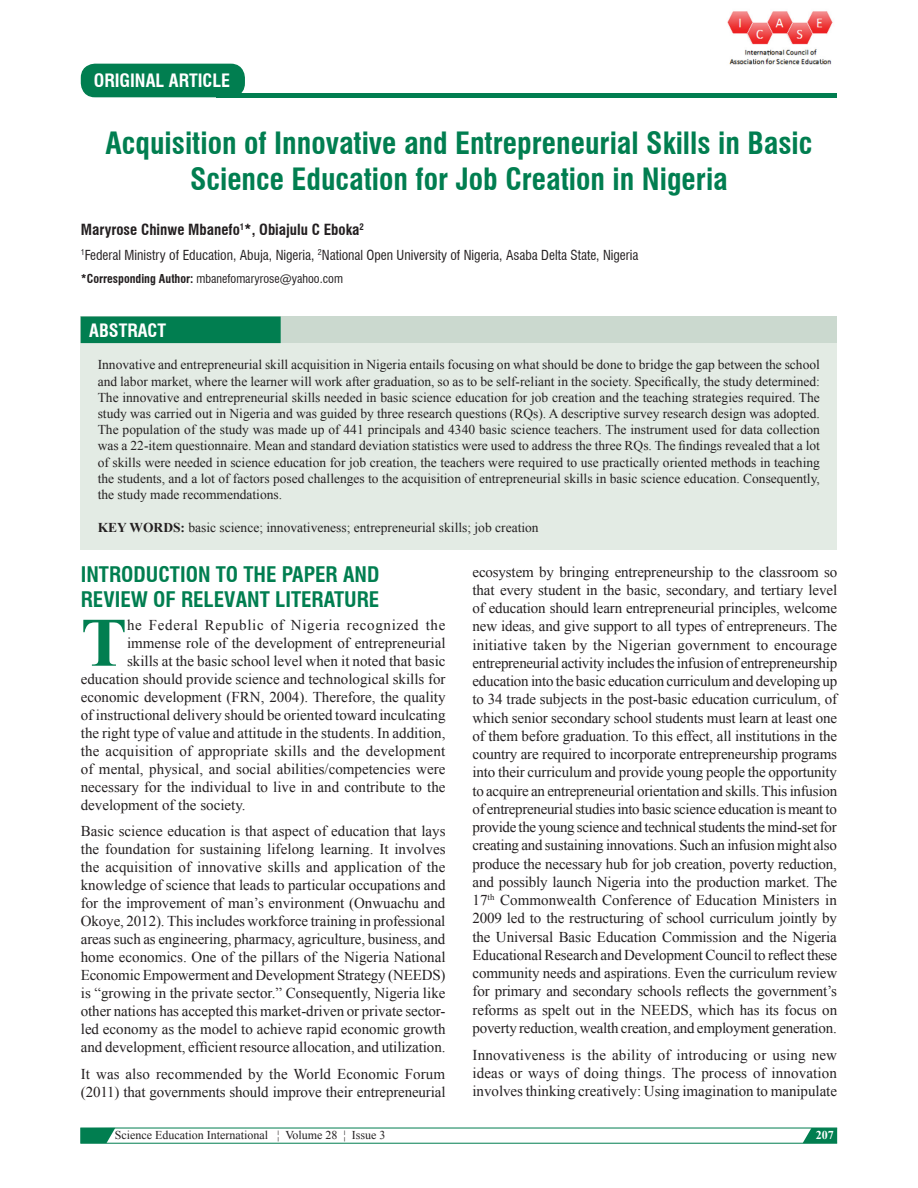
<style>
.page{position:relative;width:918px;height:1188px;background:#fff}
.page>*{position:absolute;margin:0;border:0;box-sizing:border-box;transform-origin:0 0}
.Dorp_caps{font:700 69.3px "Times New Roman";color:#017e50}
.AT{font:700 condensed 30px/36px "Swiss 721 BT";color:#017e50;text-align:center}
.t1{font:700 condensed 21px/25.2px "Swiss 721 BT";color:#017e50}
.AH{font:700 condensed 18px "Swiss 721 BT";color:#fff}
.ABSH{font:700 condensed 18px "Swiss 721 BT";color:#fff}
.TX{font:15px/18.3px "Times New Roman";letter-spacing:-.005em;color:#231f20;text-align:justify}
.Dorp_caps-2{font:15px "Times New Roman";color:#231f20}
.Dorp_caps-3{font:15px "Times New Roman";letter-spacing:.045em;color:#231f20}
.AU{font:700 condensed 15px "Swiss 721 BT";color:#231f20}
.ABS{font:13.5px/16.2px "Times New Roman";color:#231f20;text-align:justify}
.AFF{font:condensed 13.5px "Swiss 721 BT";color:#231f20}
.KWD{font:13.5px "Times New Roman";color:#231f20}
.ADD{font:condensed 12px "Swiss 721 BT";color:#231f20}
.t2{font:12px "Times New Roman";color:#231f20}
.t3{font:700 12px "Times New Roman";color:#fff}
.s1{font-weight:700}
</style>
<div class="page">
<svg style="left:80px;top:1128px;width:758px;height:16px"></svg>
<hr style="left:216px;top:93px;width:621px;height:4px;background:#017e50">
<div style="left:82px;top:64px;width:162px;height:33px;background:#017e50;border-radius:13px"></div>
<div style="left:81px;top:64px;width:164px;height:33px;border:2px solid #017e50;border-radius:13px"></div>
<div style="left:81px;top:343px;width:756px;height:206px;background:#e3ebe4"></div>
<img style="left:727px;top:11px;width:106px;height:54px">
<div style="left:81px;top:317px;width:756px;height:26px;background:#cbd9cf"></div>
<div style="left:81px;top:317px;width:200px;height:26px;background:#017e50"></div>
<p class="AH" style="left:94px;top:70px;width:138px">ORIGINAL ARTICLE</p>
<p class="AT" style="left:105px;top:125px;width:709px">Acquisition of Innovative and Entrepreneurial Skills in Basic<br>Science Education for Job Creation in Nigeria</p>
<p class="AU" style="left:81px;top:220px;width:285px">Maryrose Chinwe Mbanefo<sup>1</sup>*, Obiajulu C Eboka<sup>2</sup></p>
<p class="AFF" style="left:81px;top:247px;width:559px"><sup>1</sup>Federal Ministry of Education, Abuja, Nigeria, <sup>2</sup>National Open University of Nigeria, Asaba Delta State, Nigeria</p>
<p class="ADD" style="left:81px;top:271px;width:264px"><span class="s1">*Corresponding Author:</span> mbanefomaryrose@yahoo.com</p>
<p class="ABSH" style="left:89px;top:319px;width:78px">ABSTRACT</p>
<p class="ABS" style="left:98px;top:356px;width:724px">Innovative and entrepreneurial skill acquisition in Nigeria entails focusing on what should be done to bridge the gap between the school and labor market, where the learner will work after graduation, so as to be self-reliant in the society. Specifically, the study determined:<br>The innovative and entrepreneurial skills needed in basic science education for job creation and the teaching strategies required. The study was carried out in Nigeria and was guided by three research questions (RQs). A descriptive survey research design was adopted.<br>The population of the study was made up of 441 principals and 4340 basic science teachers. The instrument used for data collection was a 22-item questionnaire. Mean and standard deviation statistics were used to address the three RQs. The findings revealed that a lot of skills were needed in science education for job creation, the teachers were required to use practically oriented methods in teaching the students, and a lot of factors posed challenges to the acquisition of entrepreneurial skills in basic science education. Consequently, the study made recommendations.</p>
<p class="KWD" style="left:98px;top:518px;width:442px"><span class="s1">KEY WORDS:</span> basic science; innovativeness; entrepreneurial skills; job creation</p>
<h1 class="t1" style="left:81px;top:562px;width:300px">INTRODUCTION TO THE PAPER AND<br>REVIEW OF RELEVANT LITERATURE</h1>
<p class="Dorp_caps" style="left:81px;top:593px;width:48px">T</p>
<p class="Dorp_caps-3" style="left:127px;top:614px;width:320px">he Federal Republic of Nigeria recognized the</p>
<p class="Dorp_caps-2" style="left:127px;top:632px;width:320px">immense role of the development of entrepreneurial</p>
<p class="Dorp_caps-2" style="left:127px;top:650px;width:320px">skills at the basic school level when it noted that basic</p>
<p class="Dorp_caps-2" style="left:81px;top:668px;width:366px">education should provide science and technological skills for</p>
<p class="Dorp_caps-2" style="left:81px;top:686px;width:366px">economic development (FRN, 2004). Therefore, the quality</p>
<p class="Dorp_caps-2" style="left:81px;top:704px;width:366px">of instructional delivery should be oriented toward inculcating</p>
<p class="Dorp_caps-2" style="left:81px;top:722px;width:366px">the right type of value and attitude in the students. In addition,</p>
<p class="Dorp_caps-2" style="left:81px;top:740px;width:366px">the acquisition of appropriate skills and the development</p>
<p class="Dorp_caps-2" style="left:81px;top:758px;width:366px">of mental, physical, and social abilities/competencies were</p>
<p class="Dorp_caps-2" style="left:81px;top:776px;width:366px">necessary for the individual to live in and contribute to the</p>
<p class="Dorp_caps-2" style="left:81px;top:794px;width:166px">development of the society.</p>
<p class="TX" style="left:81px;top:822px;width:366px">Basic science education is that aspect of education that lays the foundation for sustaining lifelong learning. It involves the acquisition of innovative skills and application of the knowledge of science that leads to particular occupations and for the improvement of man’s environment (Onwuachu and Okoye, 2012). This includes workforce training in professional areas such as engineering, pharmacy, agriculture, business, and home economics. One of the pillars of the Nigeria National Economic Empowerment and Development Strategy (NEEDS) is “growing in the private sector.” Consequently, Nigeria like other nations has accepted this market-driven or private sector&shy;led economy as the model to achieve rapid economic growth and development, efficient resource allocation, and utilization.</p>
<p class="TX" style="left:81px;top:1064px;width:366px">It was also recommended by the World Economic Forum (2011) that governments should improve their entrepreneurial</p>
<p class="TX" style="left:472px;top:562px;width:366px">ecosystem by bringing entrepreneurship to the classroom so that every student in the basic, secondary, and tertiary level of education should learn entrepreneurial principles, welcome new ideas, and give support to all types of entrepreneurs. The initiative taken by the Nigerian government to encourage entrepreneurial activity includes the infusion of entrepreneurship education into the basic education curriculum and developing up to 34 trade subjects in the post-basic education curriculum, of which senior secondary school students must learn at least one of them before graduation. To this effect, all institutions in the country are required to incorporate entrepreneurship programs into their curriculum and provide young people the opportunity to acquire an entrepreneurial orientation and skills. This infusion of entrepreneurial studies into basic science education is meant to provide the young science and technical students the mind-set for creating and sustaining innovations. Such an infusion might also produce the necessary hub for job creation, poverty reduction, and possibly launch Nigeria into the production market. The 17<sup>th</sup> Commonwealth Conference of Education Ministers in 2009 led to the restructuring of school curriculum jointly by the Universal Basic Education Commission and the Nigeria Educational Research and Development Council to reflect these community needs and aspirations. Even the curriculum review for primary and secondary schools reflects the government’s reforms as spelt out in the NEEDS, which has its focus on poverty reduction, wealth creation, and employment generation.</p>
<p class="TX" style="left:472px;top:1045px;width:366px">Innovativeness is the ability of introducing or using new ideas or ways of doing things. The process of innovation involves thinking creatively: Using imagination to manipulate</p>
<p class="t2" style="left:115px;top:1127px;width:272px">Science Education International ¦ Volume 28 ¦ Issue 3</p>
<p class="t3" style="left:816px;top:1127px;width:19px">207</p>
</div>
